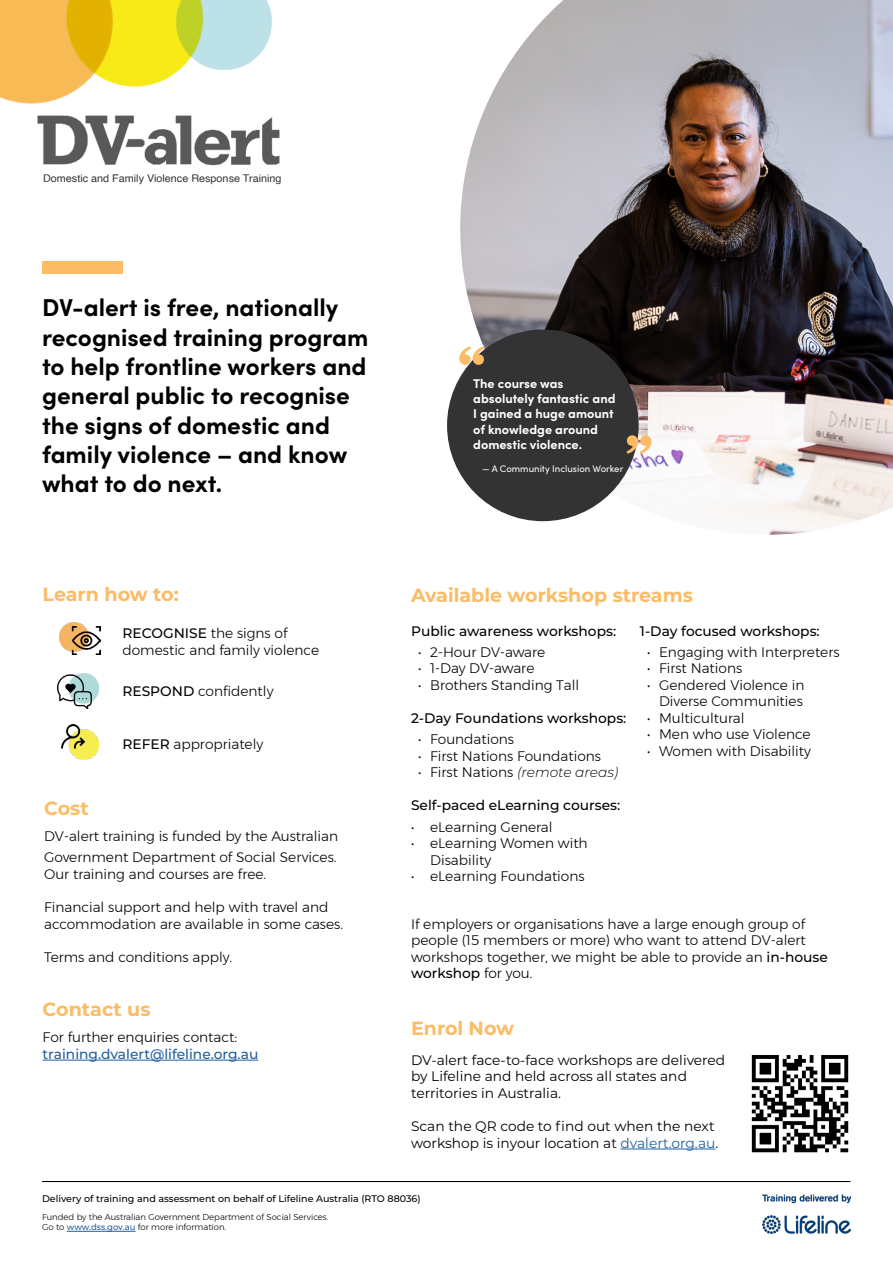
<style>
.page{position:relative;width:893px;height:1263px;background:#fff}
.page>*{position:absolute;margin:0;border:0;box-sizing:border-box;transform-origin:0 0}
.t1{font:57.3px "Stencil";color:#fcbb65}
.t2{font:700 24.45px/29.2px "Sofia Pro";color:#000}
.t3{font:700 19.05px "Montserrat";color:#fcbb65}
.t4{font:300 13.8px/16.5px "Montserrat";color:#000}
.t5{font:13.8px/16.5px "Montserrat";color:#000}
.t6{font:500 13.8px "Montserrat";color:#000}
.t7{font:500 13.8px "Montserrat";color:#215e9e}
.t8{font:700 12.75px/15.3px "Sofia Pro";color:#fff}
.t9{font:10.65px "Helvetica";color:#333}
.t10{font:500 9.6px "Montserrat";color:#000}
.t11{font:9.6px "Sofia Pro";color:#fff}
.t12{font:300 8.55px/10.2px "Montserrat";color:#000}
.s1{font-weight:500}
.s2{font-style:italic}
.s3{color:#215e9e}
.s4{font-weight:500;color:#215e9e}
</style>
<div class="page">
<hr style="left:42px;top:1181px;width:808px;height:1px;background:#000">
<img style="left:447px;top:0;width:446px;height:535px">
<img style="left:60px;top:622px;width:40px;height:32px">
<img style="left:58px;top:674px;width:40px;height:34px">
<img style="left:61px;top:725px;width:37px;height:34px">
<div style="left:42px;top:261px;width:81px;height:13px;background:#fcbb65"></div>
<hr style="left:43px;top:1060px;width:215px;height:1px;background:#215e9e">
<hr style="left:67px;top:1231px;width:69px;height:1px;background:#215e9e">
<img style="left:763px;top:1194px;width:87px;height:39px">
<div style="left:447px;top:330px;width:192px;height:191px;background:#333;border-radius:50%"></div>
<img style="left:0;top:0;width:272px;height:104px">
<img style="left:37px;top:115px;width:243px;height:51px">
<hr style="left:621px;top:1148px;width:94px;height:1px;background:#215e9e">
<img style="left:751px;top:1054px;width:98px;height:99px">
<p class="t9" style="left:43px;top:171px;width:240px">Domestic and Family Violence Response Training</p>
<h2 class="t2" style="left:42px;top:291px;width:328px">DV-alert is free, nationally recognised training program to help frontline workers and general public to recognise the signs of domestic and family violence – and know what to do next.</h2>
<h1 class="t1" style="left:455px;top:334px;width:34px">“</h1>
<p class="t8" style="left:473px;top:375px;width:144px">The course was absolutely fantastic and<br>I gained a huge amount of knowledge around domestic violence.</p>
<p class="t11" style="left:482px;top:462px;width:143px">— A Community Inclusion Worker</p>
<h1 class="t1" style="left:623px;top:422px;width:34px">”</h1>
<h3 class="t3" style="left:43px;top:580px;width:138px">Learn how to:</h3>
<h3 class="t3" style="left:411px;top:581px;width:283px">Available workshop streams</h3>
<p class="t4" style="left:122px;top:625px;width:198px"><span class="s1">RECOGNISE</span> the signs of domestic and family violence</p>
<p class="t4" style="left:122px;top:682px;width:153px"><span class="s1">RESPOND</span> confidently</p>
<p class="t4" style="left:122px;top:735px;width:142px"><span class="s1">REFER</span> appropriately</p>
<h3 class="t3" style="left:44px;top:794px;width:46px">Cost</h3>
<p class="t4" style="left:44px;top:825px;width:295px;line-height:21.1px">DV-alert training is funded by the Australian<br>Government Department of Social Services.</p>
<p class="t4" style="left:44px;top:865px;width:224px">Our training and courses are free.</p>
<p class="t4" style="left:44px;top:899px;width:301px">Financial support and help with travel and accommodation are available in some cases.</p>
<p class="t4" style="left:44px;top:948px;width:190px">Terms and conditions apply.</p>
<h3 class="t3" style="left:43px;top:995px;width:109px">Contact us</h3>
<p class="t4" style="left:43px;top:1029px;width:196px">For further enquiries contact:</p>
<p class="t7" style="left:43px;top:1044px;width:217px">training.dvalert@lifeline.org.au</p>
<p class="t6" style="left:411px;top:621px;width:207px">Public awareness workshops:</p>
<p class="t4" style="left:418px;top:643px;width:129px">• 2-Hour DV-aware</p>
<p class="t4" style="left:418px;top:660px;width:118px">• 1-Day DV-aware</p>
<p class="t4" style="left:418px;top:676px;width:163px">• Brothers Standing Tall</p>
<p class="t6" style="left:411px;top:708px;width:217px">2-Day Foundations workshops:</p>
<p class="t4" style="left:418px;top:731px;width:98px">• Foundations</p>
<p class="t4" style="left:418px;top:747px;width:185px">• First Nations Foundations</p>
<p class="t4" style="left:418px;top:764px;width:202px">• First Nations <span class="s2">(remote areas)</span></p>
<p class="t6" style="left:411px;top:796px;width:211px">Self-paced eLearning courses:</p>
<p class="t4" style="left:411px;top:818px;width:143px">• eLearning General</p>
<p class="t4" style="left:430px;top:835px;width:159px;text-indent:-19px">• eLearning Women with<br>Disability</p>
<p class="t4" style="left:411px;top:868px;width:175px">• eLearning Foundations</p>
<p class="t6" style="left:640px;top:621px;width:181px">1-Day focused workshops:</p>
<p class="t4" style="left:647px;top:643px;width:194px">• Engaging with Interpreters</p>
<p class="t4" style="left:647px;top:660px;width:97px">• First Nations</p>
<p class="t4" style="left:647px;top:676px;width:159px;text-align:right">• Gendered Violence in<br>Diverse Communities</p>
<p class="t4" style="left:647px;top:709px;width:99px">• Multicultural</p>
<p class="t4" style="left:647px;top:726px;width:165px">• Men who use Violence</p>
<p class="t4" style="left:647px;top:743px;width:166px">• Women with Disability</p>
<p class="t4" style="left:411px;top:915px;width:418px">If employers or organisations have a large enough group of people (15 members or more) who want to attend DV-alert workshops together, we might be able to provide an <span class="s1">in-house workshop</span> for you.</p>
<h3 class="t3" style="left:411px;top:1014px;width:105px">Enrol Now</h3>
<p class="t5" style="left:411px;top:1051px;width:316px">DV-alert face-to-face workshops are delivered by Lifeline and held across all states and territories in Australia.</p>
<p class="t5" style="left:411px;top:1117px;width:309px">Scan the QR code to find out when the next workshop is inyour location at <span class="s3">dvalert.org.au</span>.</p>
<p class="t10" style="left:42px;top:1192px;width:380px">Delivery of training and assessment on behalf of Lifeline Australia (RTO 88036)</p>
<p class="t12" style="left:42px;top:1212px;width:288px">Funded by the Australian Government Department of Social Services.<br>Go to <span class="s4">www.dss.gov.au</span> for more information.</p>
</div>
